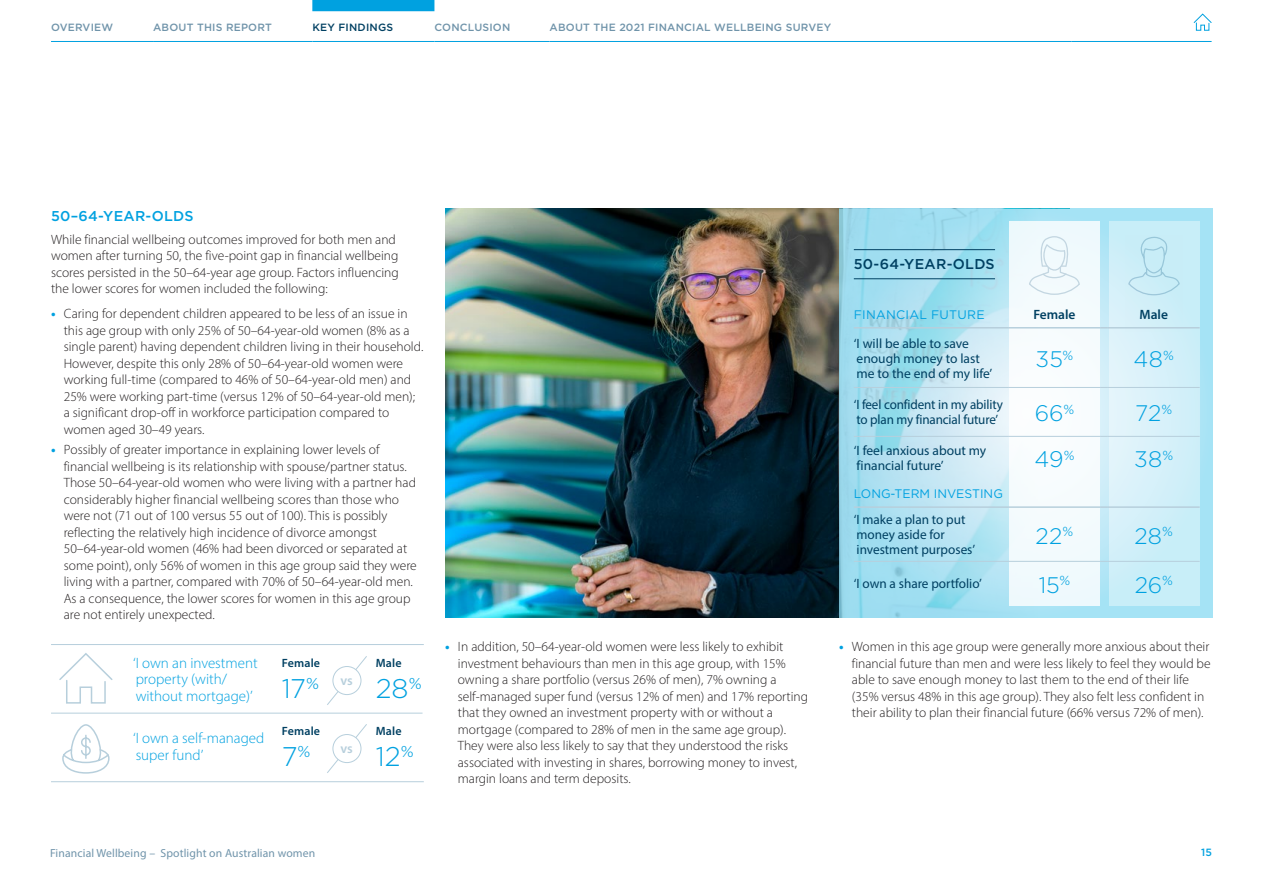
<style>
.page{position:relative;width:1263px;height:893px;background:#fff}
.page>*{position:absolute;margin:0;border:0;box-sizing:border-box;transform-origin:0 0}
.Large_number_20pt{font:300 27px "Gotham";color:#00a1e0}
.Large_number_20pt-2{font:300 22.5px "Gotham";color:#00a1e0}
.Table_Intro_heading{font:300 15px/16.5px "Myriad Pro";color:#00a1e0}
.Age_group_headlines{font:500 14.25px "Gotham";letter-spacing:.02em;color:#00a1e0}
.Age_group_headlines-2{font:500 14.25px "Gotham";letter-spacing:.02em;color:#004062}
.BULLETS_L1_9_11{font:300 13.5px/16.5px "Myriad Pro";color:#231f20}
.Table_Intro_heading-2{font:13.5px/15px "Myriad Pro";color:#004062}
.Body_Copy_9_11{font:300 13.5px/16.5px "Myriad Pro";color:#231f20}
.Table_header{font:600 13.5px "Myriad Pro";color:#004062}
.t1{font:600 13.5px "Myriad Pro";color:#b7cfdc}
.Age_group_headlines-3{font:12.3px "Gotham";color:#00a1e0}
.Age_group_headlines-4{font:12.3px "Gotham";letter-spacing:.02em;color:#00a1e0}
.Large_number_20pt-3{font:600 12px "Myriad Pro";letter-spacing:.01em;color:#004062}
.t2{font:11.7px "Myriad Pro";letter-spacing:.01em;color:#7094aa}
.t3{font:500 10.5px "Gotham";letter-spacing:.02em;color:#7094aa}
.t4{font:500 10.5px "Gotham";letter-spacing:.02em;color:#004062}
.t5{font:500 10.5px "Gotham";color:#00a1e0}
.s1{font-weight:700;color:#00a1e0}
</style>
<div class="page">
<svg style="left:59px;top:653px;width:54px;height:51px"></svg>
<img style="left:445px;top:209px;width:394px;height:408px">
<svg style="left:839px;top:209px;width:374px;height:408px;background:#ade1f1"></svg>
<svg style="left:1109px;top:221px;width:91px;height:385px;background:#d1eff8"></svg>
<div style="left:1009px;top:221px;width:90px;height:385px;background:#f6fbfd"></div>
<hr style="left:854px;top:387px;width:155px;height:1px;background:#b7cfdc">
<hr style="left:1009px;top:387px;width:91px;height:1px;background:#b7cfdc">
<hr style="left:1108px;top:387px;width:92px;height:1px;background:#b7cfdc">
<hr style="left:854px;top:436px;width:155px;height:1px;background:#b7cfdc">
<hr style="left:1009px;top:436px;width:91px;height:1px;background:#b7cfdc">
<hr style="left:1108px;top:436px;width:92px;height:1px;background:#b7cfdc">
<hr style="left:854px;top:327px;width:155px;height:2px;background:#b7cfdc">
<hr style="left:1009px;top:327px;width:91px;height:2px;background:#b7cfdc">
<svg style="left:1100px;top:327px;width:8px;height:2px"></svg>
<hr style="left:1108px;top:327px;width:92px;height:2px;background:#b7cfdc">
<hr style="left:854px;top:561px;width:155px;height:1px;background:#b7cfdc">
<hr style="left:1009px;top:561px;width:91px;height:1px;background:#b7cfdc">
<hr style="left:1108px;top:561px;width:92px;height:1px;background:#b7cfdc">
<hr style="left:854px;top:506px;width:155px;height:2px;background:#b7cfdc">
<hr style="left:1009px;top:506px;width:91px;height:2px;background:#b7cfdc">
<svg style="left:1100px;top:506px;width:8px;height:2px"></svg>
<hr style="left:1108px;top:506px;width:92px;height:2px;background:#b7cfdc">
<hr style="left:51px;top:713px;width:371px;height:1px;background:#b7cfdc">
<hr style="left:51px;top:644px;width:373px;height:1px;background:#b7cfdc">
<hr style="left:51px;top:781px;width:373px;height:1px;background:#b7cfdc">
<svg style="left:327px;top:656px;width:40px;height:49px"></svg>
<div style="left:333px;top:666px;width:28px;height:29px;background:#fff;border-radius:50%"></div>
<div style="left:333px;top:666px;width:28px;height:29px;border:1px solid #b7cfdc;border-radius:50%"></div>
<svg style="left:327px;top:724px;width:40px;height:49px"></svg>
<div style="left:333px;top:734px;width:28px;height:29px;background:#fff;border-radius:50%"></div>
<div style="left:333px;top:734px;width:28px;height:29px;border:1px solid #b7cfdc;border-radius:50%"></div>
<hr style="left:854px;top:278px;width:141px;height:1px;background:#004062">
<hr style="left:854px;top:249px;width:141px;height:1px;background:#004062">
<svg style="left:62px;top:724px;width:48px;height:50px"></svg>
<svg style="left:1029px;top:236px;width:51px;height:59px"></svg>
<svg style="left:1125px;top:235px;width:57px;height:61px;background:#c5e9f4"></svg>
<hr style="left:51px;top:41px;width:102px;height:1px;background:#00a1e0">
<hr style="left:153px;top:41px;width:159px;height:1px;background:#00a1e0">
<hr style="left:312px;top:41px;width:122px;height:1px;background:#00a1e0">
<hr style="left:434px;top:41px;width:116px;height:1px;background:#00a1e0">
<hr style="left:550px;top:41px;width:521px;height:1px;background:#00a1e0">
<hr style="left:1071px;top:41px;width:140px;height:1px;background:#00a1e0">
<div style="left:312px;top:0;width:122px;height:11px;background:#00a1e0"></div>
<svg style="left:1193px;top:13px;width:19px;height:18px"></svg>
<p class="t3" style="left:51px;top:20px;width:64px">OVERVIEW</p>
<p class="t3" style="left:153px;top:20px;width:120px">ABOUT THIS REPORT</p>
<p class="t4" style="left:312px;top:20px;width:82px">KEY FINDINGS</p>
<p class="t3" style="left:434px;top:20px;width:77px">CONCLUSION</p>
<p class="t3" style="left:550px;top:20px;width:283px">ABOUT THE 2021 FINANCIAL WELLBEING SURVEY</p>
<p class="Age_group_headlines" style="left:51px;top:206px;width:144px">50–64-YEAR-OLDS</p>
<p class="Body_Copy_9_11" style="left:51px;top:231px;width:349px">While financial wellbeing outcomes improved for both men and women after turning 50, the five-point gap in financial wellbeing scores persisted in the 50–64-year age group. Factors influencing the lower scores for women included the following:</p>
<p class="BULLETS_L1_9_11" style="left:64px;top:305px;width:361px;text-indent:-13px"><span class="s1">•</span> Caring for dependent children appeared to be less of an issue in this age group with only 25% of 50–64-year-old women (8% as a single parent) having dependent children living in their household.<br>However, despite this only 28% of 50–64-year-old women were working full-time (compared to 46% of 50–64-year-old men) and 25% were working part-time (versus 12% of 50–64-year-old men); a significant drop-off in workforce participation compared to women aged 30–49 years.</p>
<p class="BULLETS_L1_9_11" style="left:64px;top:441px;width:354px;text-indent:-13px"><span class="s1">•</span> Possibly of greater importance in explaining lower levels of financial wellbeing is its relationship with spouse/partner status.<br>Those 50–64-year-old women who were living with a partner had considerably higher financial wellbeing scores than those who were not (71 out of 100 versus 55 out of 100). This is possibly reflecting the relatively high incidence of divorce amongst 50–64-year-old women (46% had been divorced or separated at some point), only 56% of women in this age group said they were living with a partner, compared with 70% of 50–64-year-old men.<br>As a consequence, the lower scores for women in this age group are not entirely unexpected.</p>
<p class="Table_Intro_heading" style="left:133px;top:654px;width:126px">‘I own an investment property (with/ without mortgage)’</p>
<p class="Large_number_20pt-3" style="left:282px;top:655px;width:40px">Female</p>
<p class="Large_number_20pt-3" style="left:376px;top:655px;width:27px">Male</p>
<p class="Large_number_20pt" style="left:376px;top:671px;width:47px">28<sup>%</sup></p>
<p class="t1" style="left:341px;top:671px;width:14px">vs</p>
<p class="Large_number_20pt" style="left:282px;top:671px;width:39px">17<sup>%</sup></p>
<p class="Table_Intro_heading" style="left:133px;top:730px;width:133px">‘I own a self-managed super fund’</p>
<p class="Large_number_20pt-3" style="left:282px;top:723px;width:40px">Female</p>
<p class="Large_number_20pt" style="left:282px;top:739px;width:30px">7<sup>%</sup></p>
<p class="t1" style="left:341px;top:739px;width:14px">vs</p>
<p class="Large_number_20pt-3" style="left:376px;top:723px;width:27px">Male</p>
<p class="Large_number_20pt" style="left:376px;top:739px;width:39px">12<sup>%</sup></p>
<p class="Age_group_headlines-2" style="left:854px;top:254px;width:142px">50-64-YEAR-OLDS</p>
<p class="Age_group_headlines-4" style="left:854px;top:307px;width:132px">FINANCIAL FUTURE</p>
<p class="Table_header" style="left:1033px;top:306px;width:44px">Female</p>
<p class="Table_header" style="left:1139px;top:306px;width:30px">Male</p>
<p class="Table_Intro_heading-2" style="left:854px;top:335px;width:140px">‘I will be able to save enough money to last me to the end of my life’</p>
<p class="Large_number_20pt-2" style="left:1036px;top:345px;width:39px">35<sup>%</sup></p>
<p class="Large_number_20pt-2" style="left:1133px;top:345px;width:42px">48<sup>%</sup></p>
<p class="Table_Intro_heading-2" style="left:854px;top:397px;width:151px">‘I feel confident in my ability to plan my financial future’</p>
<p class="Large_number_20pt-2" style="left:1035px;top:399px;width:41px">66<sup>%</sup></p>
<p class="Large_number_20pt-2" style="left:1135px;top:399px;width:39px">72<sup>%</sup></p>
<p class="Table_Intro_heading-2" style="left:854px;top:443px;width:134px">‘I feel anxious about my financial future’</p>
<p class="Large_number_20pt-2" style="left:1034px;top:445px;width:41px">49<sup>%</sup></p>
<p class="Large_number_20pt-2" style="left:1134px;top:445px;width:40px">38<sup>%</sup></p>
<p class="Age_group_headlines-3" style="left:854px;top:486px;width:151px">LONG-TERM INVESTING</p>
<p class="Table_Intro_heading-2" style="left:854px;top:512px;width:123px">‘I make a plan to put money aside for investment purposes’</p>
<p class="Large_number_20pt-2" style="left:1035px;top:521px;width:39px">22<sup>%</sup></p>
<p class="Large_number_20pt-2" style="left:1135px;top:521px;width:40px">28<sup>%</sup></p>
<p class="Table_Intro_heading-2" style="left:854px;top:576px;width:130px">‘I own a share portfolio’</p>
<p class="Large_number_20pt-2" style="left:1039px;top:571px;width:33px">15<sup>%</sup></p>
<p class="Large_number_20pt-2" style="left:1135px;top:571px;width:40px">26<sup>%</sup></p>
<p class="BULLETS_L1_9_11" style="left:458px;top:639px;width:352px;text-indent:-13px"><span class="s1">•</span> In addition, 50–64-year-old women were less likely to exhibit investment behaviours than men in this age group, with 15% owning a share portfolio (versus 26% of men), 7% owning a self-managed super fund (versus 12% of men) and 17% reporting that they owned an investment property with or without a mortgage (compared to 28% of men in the same age group).<br>They were also less likely to say that they understood the risks associated with investing in shares, borrowing money to invest, margin loans and term deposits.</p>
<p class="BULLETS_L1_9_11" style="left:852px;top:639px;width:360px;text-indent:-13px"><span class="s1">•</span> Women in this age group were generally more anxious about their financial future than men and were less likely to feel they would be able to save enough money to last them to the end of their life (35% versus 48% in this age group). They also felt less confident in their ability to plan their financial future (66% versus 72% of men).</p>
<p class="t2" style="left:50px;top:846px;width:267px">Financial Wellbeing – Spotlight on Australian women</p>
<p class="t5" style="left:1201px;top:846px;width:12px">15</p>
</div>
